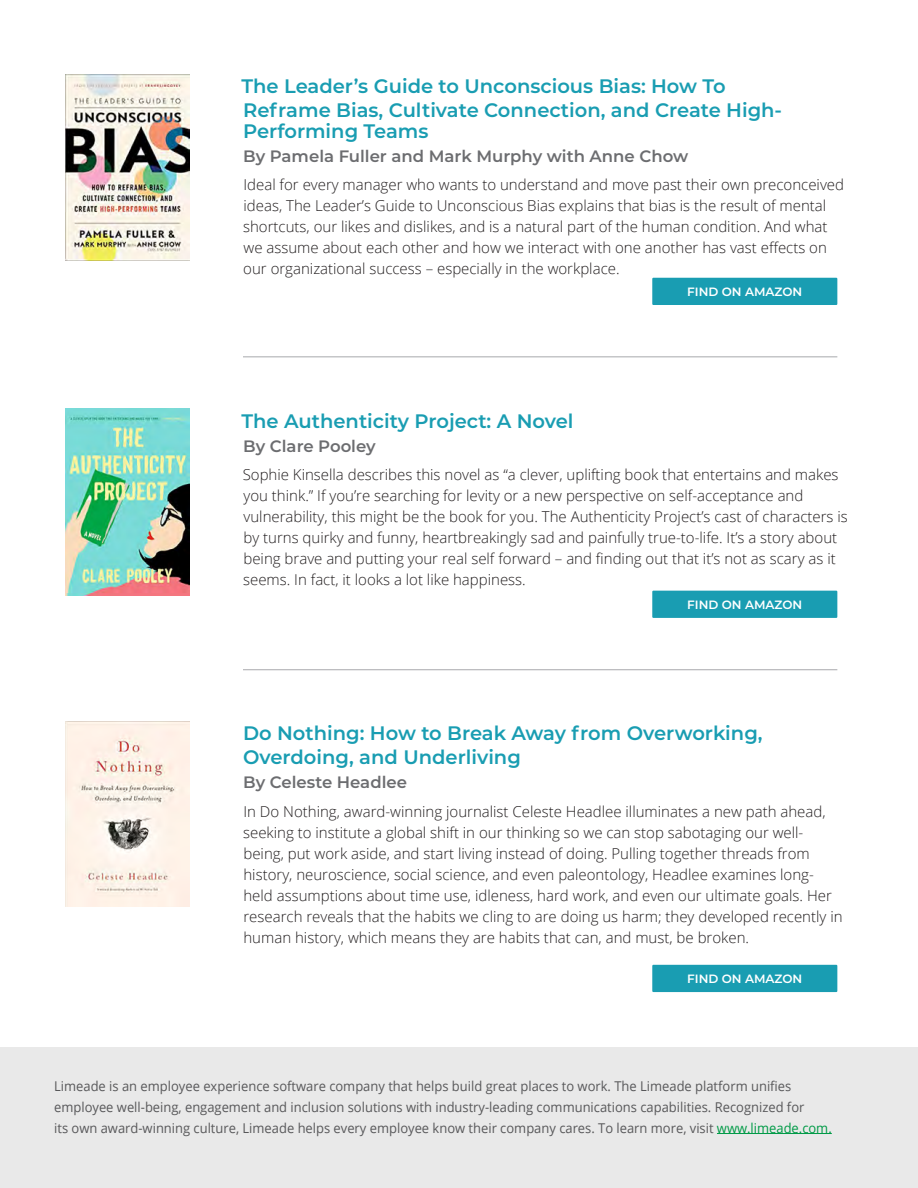
<style>
.page{position:relative;width:918px;height:1188px;background:#fff}
.page>*{position:absolute;margin:0;border:0;box-sizing:border-box;transform-origin:0 0}
.Bullets{font:600 19.5px/24px "Montserrat";color:#199db2}
.Bullets-2{font:600 16.5px "Montserrat";color:#6c6d70}
.body_copy{font:300 15px/21px "Open Sans";color:#231f20}
.Bullets-3{font:300 15px/21px "Open Sans";color:#231f20}
.Bullets-4{font:13.5px/21px "Open Sans";color:#58585a;scale:.96 1}
.Bullets-5{font:600 12px "Montserrat";color:#fff}
.s1{color:#009a46}
</style>
<div class="page">
<div style="left:652px;top:591px;width:185px;height:27px;background:#199db2"></div>
<img style="left:65px;top:409px;width:124px;height:187px">
<hr style="left:243px;top:357px;width:594px;height:1px;background:#a8a9ad">
<div style="left:652px;top:278px;width:185px;height:27px;background:#199db2"></div>
<img style="left:65px;top:74px;width:124px;height:187px">
<div style="left:652px;top:965px;width:185px;height:27px;background:#199db2"></div>
<img style="left:65px;top:722px;width:124px;height:185px">
<hr style="left:243px;top:669px;width:594px;height:1px;background:#a8a9ad">
<div style="left:0;top:1048px;width:918px;height:140px;background:#e9e9e9"></div>
<hr style="left:717px;top:1133px;width:115px;height:1px;background:#009a46">
<p class="Bullets" style="left:241px;top:73px;width:542px">The Leader’s Guide to Unconscious Bias: How To<br>Reframe Bias, Cultivate Connection, and Create High-</p>
<p class="Bullets" style="left:243px;top:118px;width:187px">Performing Teams</p>
<p class="Bullets-2" style="left:243px;top:144px;width:447px">By Pamela Fuller and Mark Murphy with Anne Chow</p>
<p class="Bullets-3" style="left:243px;top:174px;width:602px">Ideal for every manager who wants to understand and move past their own preconceived ideas, The Leader’s Guide to Unconscious Bias explains that bias is the result of mental shortcuts, our likes and dislikes, and is a natural part of the human condition. And what we assume about each other and how we interact with one another has vast effects on our organizational success – especially in the workplace.</p>
<p class="Bullets-5" style="left:687px;top:283px;width:117px">FIND ON AMAZON</p>
<p class="Bullets" style="left:241px;top:408px;width:334px">The Authenticity Project: A Novel</p>
<p class="Bullets-2" style="left:243px;top:434px;width:134px">By Clare Pooley</p>
<p class="body_copy" style="left:243px;top:464px;width:607px">Sophie Kinsella describes this novel as “a clever, uplifting book that entertains and makes you think.” If you’re searching for levity or a new perspective on self-acceptance and vulnerability, this might be the book for you. The Authenticity Project’s cast of characters is by turns quirky and funny, heartbreakingly sad and painfully true-to-life. It’s a story about being brave and putting your real self forward – and finding out that it’s not as scary as it seems. In fact, it looks a lot like happiness.</p>
<p class="Bullets-5" style="left:687px;top:596px;width:117px">FIND ON AMAZON</p>
<p class="Bullets" style="left:243px;top:721px;width:521px">Do Nothing: How to Break Away from Overworking,<br>Overdoing, and Underliving</p>
<p class="Bullets-2" style="left:243px;top:771px;width:165px">By Celeste Headlee</p>
<p class="body_copy" style="left:243px;top:801px;width:601px">In Do Nothing, award-winning journalist Celeste Headlee illuminates a new path ahead, seeking to institute a global shift in our thinking so we can stop sabotaging our well&shy;being, put work aside, and start living instead of doing. Pulling together threads from history, neuroscience, social science, and even paleontology, Headlee examines long&shy;held assumptions about time use, idleness, hard work, and even our ultimate goals. Her research reveals that the habits we cling to are doing us harm; they developed recently in human history, which means they are habits that can, and must, be broken.</p>
<p class="Bullets-5" style="left:687px;top:970px;width:117px">FIND ON AMAZON</p>
<p class="Bullets-4" style="left:54px;top:1075px;width:812px">Limeade is an employee experience software company that helps build great places to work. The Limeade platform unifies employee well-being, engagement and inclusion solutions with industry-leading communications capabilities. Recognized for<br>its own award-winning culture, Limeade helps every employee know their company cares. To learn more, visit <span class="s1">www.limeade.com.</span></p>
</div>
